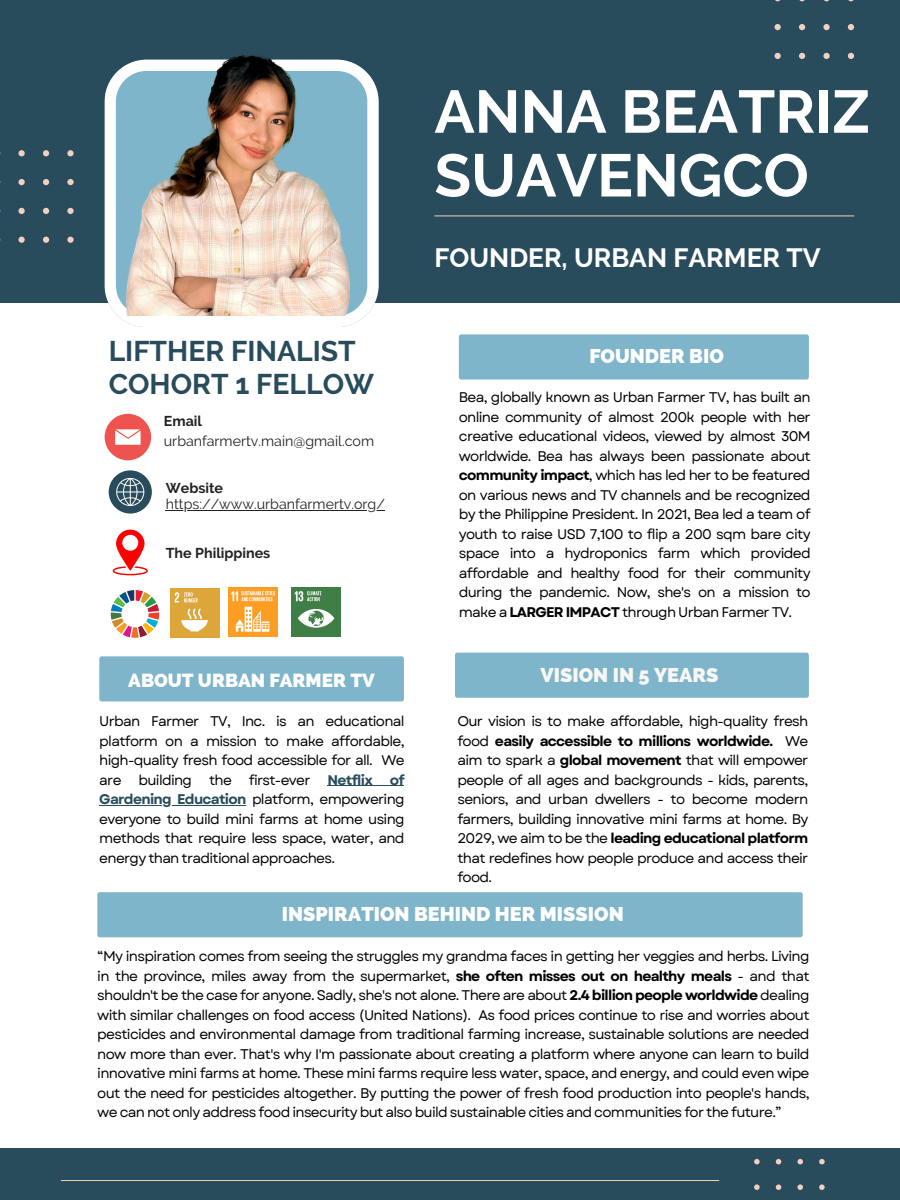
<style>
.page{position:relative;width:900px;height:1200px;background:#fff}
.page>*{position:absolute;margin:0;border:0;box-sizing:border-box;transform-origin:0 0}
.t1{font:700 60px/63.8px "Raleway";color:#fff}
.t2{font:700 28.4px "Raleway";color:#294c5d}
.t3{font:700 26.4px "Raleway";color:#fff}
.t4{font:800 20px "Raleway";color:#f8f7f4}
.t5{font:800 20px "Raleway";color:#fff}
.t6{font:800 19.9px "Raleway";color:#fff}
.t7{font:800 19px "Raleway";color:#fff}
.t8{font:14.3px "Raleway";color:#222}
.t9{font:700 14.3px "Raleway";color:#222}
.t10{font:14.2px "Raleway";color:#222}
.t11{font:14px/19.5px "Garet";letter-spacing:-.05em;color:#000;text-align:justify}
.s1{font-weight:700}
.s2{font-weight:700;color:#294c5d}
</style>
<div class="page">
<div style="left:0;top:0;width:900px;height:303px;background:#294c5d"></div>
<div style="left:0;top:1148px;width:900px;height:52px;background:#294c5d"></div>
<hr style="left:434px;top:216px;width:420px;height:1px;background:#f1cfc1">
<hr style="left:61px;top:1180px;width:658px;height:1px;background:#f1cfc1">
<svg style="left:775px;top:0;width:79px;height:59px"></svg>
<svg style="left:0;top:150px;width:74px;height:93px"></svg>
<svg style="left:754px;top:1159px;width:71px;height:31px"></svg>
<div style="left:455px;top:653px;width:354px;height:45px;background:#7fb5ca;border-radius:2px"></div>
<div style="left:99px;top:656px;width:305px;height:45px;background:#7fb5ca;border-radius:2px"></div>
<div style="left:105px;top:414px;width:46px;height:46px;background:#ef5350;border-radius:50%"></div>
<svg style="left:115px;top:429px;width:26px;height:16px"></svg>
<hr style="left:327px;top:786px;width:77px;height:1px;background:#294c5d">
<hr style="left:99px;top:805px;width:147px;height:1px;background:#294c5d">
<div style="left:459px;top:334px;width:350px;height:46px;background:#7fb5ca;border-radius:2px"></div>
<div style="left:97px;top:892px;width:706px;height:45px;background:#7fb5ca;border-radius:2px"></div>
<svg style="left:109px;top:470px;width:43px;height:44px"></svg>
<img style="left:104px;top:55px;width:275px;height:260px">
<svg style="left:113px;top:530px;width:35px;height:45px"></svg>
<div style="left:228px;top:587px;width:49px;height:50px;background:#fd9d24"></div>
<svg style="left:236px;top:607px;width:33px;height:25px"></svg>
<svg style="left:231px;top:591px;width:44px;height:10px"></svg>
<div style="left:170px;top:588px;width:49px;height:50px;background:#dda63a"></div>
<svg style="left:181px;top:609px;width:27px;height:22px"></svg>
<svg style="left:175px;top:592px;width:23px;height:10px"></svg>
<svg style="left:111px;top:590px;width:48px;height:48px"></svg>
<div style="left:291px;top:587px;width:50px;height:50px;background:#3f7e44"></div>
<svg style="left:295px;top:591px;width:39px;height:37px"></svg>
<hr style="left:166px;top:510px;width:219px;height:1px;background:#222">
<h2 class="t1" style="left:434px;top:80px;width:437px">ANNA BEATRIZ<br>SUAVENGCO</h2>
<p class="t2" style="left:109px;top:334px;width:249px">LIFTHER FINALIST</p>
<h4 class="t2" style="left:109px;top:367px;width:267px">COHORT 1 FELLOW</h4>
<h4 class="t9" style="left:164px;top:413px;width:40px">Email</h4>
<p class="t8" style="left:164px;top:433px;width:212px">urbanfarmertv.main@gmail.com</p>
<p class="t9" style="left:166px;top:479px;width:59px">Website</p>
<p class="t10" style="left:166px;top:496px;width:221px">https://www.urbanfarmertv.org/</p>
<p class="t9" style="left:166px;top:544px;width:106px">The Philippines</p>
<h3 class="t3" style="left:434px;top:242px;width:388px">FOUNDER, URBAN FARMER TV</h3>
<p class="t5" style="left:589px;top:345px;width:136px">FOUNDER BIO</p>
<h2 class="t11" style="left:459px;top:388px;width:353px">Bea, globally known as Urban Farmer TV, has built an online community of almost 200k people with her creative educational videos, viewed by almost 30M worldwide. Bea has always been passionate about <span class="s1">community impact</span>, which has led her to be featured on various news and TV channels and be recognized by the Philippine President. In 2021, Bea led a team of youth to raise USD 7,100 to flip a 200 sqm bare city space into a hydroponics farm which provided affordable and healthy food for their community during the pandemic. Now, she's on a mission to make a <span class="s1">LARGER IMPACT</span> through Urban Farmer TV.</h2>
<h2 class="t7" style="left:128px;top:670px;width:248px">ABOUT URBAN FARMER TV</h2>
<p class="t4" style="left:540px;top:663px;width:180px">VISION IN 5 YEARS</p>
<p class="t11" style="left:99px;top:712px;width:307px">Urban Farmer TV, Inc. is an educational platform on a mission to make affordable, high-quality fresh food accessible for all. We are building the first-ever <span class="s2">Netflix of</span></p>
<p class="t11" style="left:99px;top:790px;width:307px"><span class="s2">Gardening Education</span> platform, empowering everyone to build mini farms at home using methods that require less space, water, and energy than traditional approaches.</p>
<p class="t11" style="left:457px;top:712px;width:353px">Our vision is to make affordable, high-quality fresh food <span class="s1">easily accessible to millions worldwide.</span> We aim to spark a <span class="s1">global movement</span> that will empower people of all ages and backgrounds - kids, parents, seniors, and urban dwellers - to become modern farmers, building innovative mini farms at home. By 2029, we aim to be the <span class="s1">leading educational platform </span>that redefines how people produce and access their food.</p>
<h4 class="t6" style="left:282px;top:902px;width:343px">INSPIRATION BEHIND HER MISSION</h4>
<p class="t11" style="left:97px;top:947px;width:714px">“My inspiration comes from seeing the struggles my grandma faces in getting her veggies and herbs. Living in the province, miles away from the supermarket, <span class="s1">she often misses out on healthy meals</span> - and that shouldn't be the case for anyone. Sadly, she's not alone. There are about <span class="s1">2.4 billion people worldwide</span> dealing with similar challenges on food access (United Nations). As food prices continue to rise and worries about pesticides and environmental damage from traditional farming increase, sustainable solutions are needed now more than ever. That's why I'm passionate about creating a platform where anyone can learn to build innovative mini farms at home. These mini farms require less water, space, and energy, and could even wipe out the need for pesticides altogether. By putting the power of fresh food production into people's hands, we can not only address food insecurity but also build sustainable cities and communities for the future.”</p>
</div>
